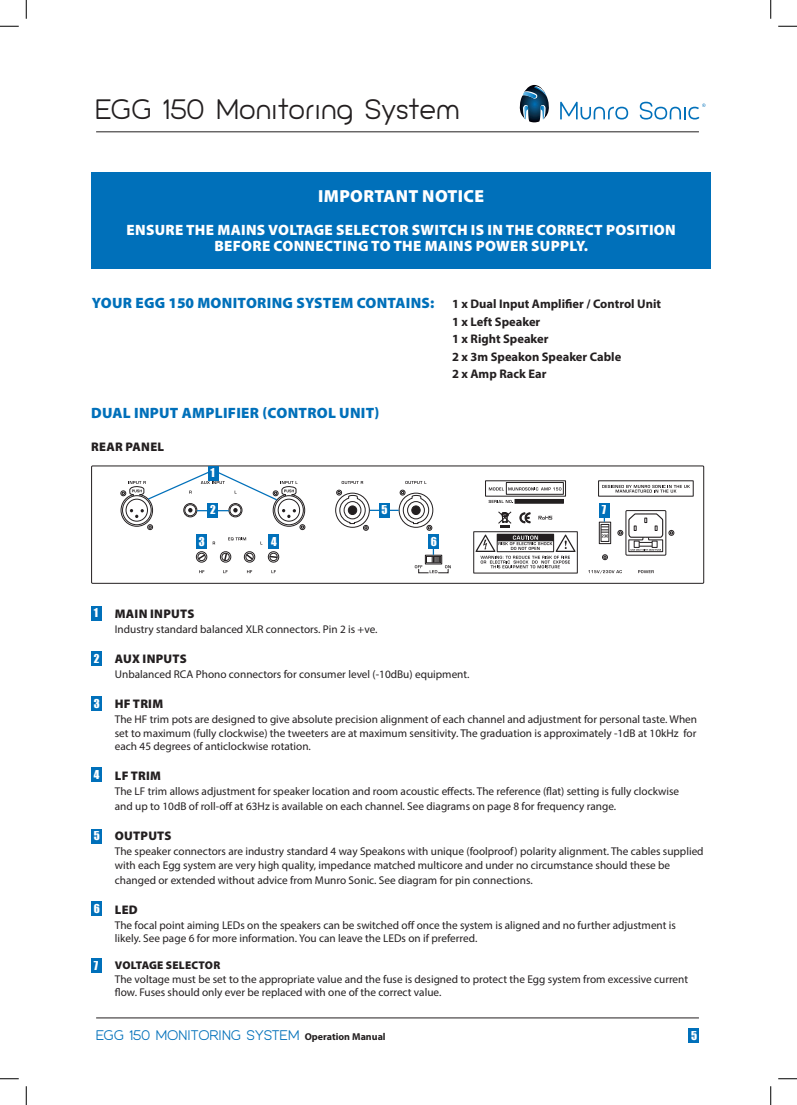
<style>
.page{position:relative;width:797px;height:1105px;background:#fff}
.page>*{position:absolute;margin:0;border:0;box-sizing:border-box;transform-origin:0 0}
.t1{font:26.25px "Munro Sonic";color:#231f20}
.t2{font:900 17.5px "Myriad Pro";letter-spacing:.02em;color:#fff}
.t3{font:900 15px "Myriad Pro";letter-spacing:.02em;color:#0070ba}
.t4{font:900 15px/16.2px "Myriad Pro";letter-spacing:.02em;color:#fff;text-align:center}
.t5{font:13px "Munro Sonic";color:#0070ba}
.t6{font:700 12.5px/17.5px "Myriad Pro";color:#231f20}
.t7{font:900 12.5px "Myriad Pro";letter-spacing:.02em;color:#231f20}
.t8{font:11.25px/13.5px "Myriad Pro";color:#231f20}
.t9{font:11.25px "Impact";color:#fff}
.t10{font:900 11.25px "Myriad Pro";letter-spacing:.02em;color:#231f20}
.s1{font-weight:700;font-size:12.5px;color:#231f20}
.s2{font-family:"Myriad Pro";font-weight:700;font-size:10px;color:#231f20}
</style>
<div class="page">
<hr style="left:96px;top:131px;width:603px;height:1px;background:#231f20">
<hr style="left:96px;top:1017px;width:603px;height:1px;background:#231f20">
<div style="left:688px;top:1028px;width:11px;height:15px;background:#0070ba"></div>
<svg style="left:560px;top:102px;width:68px;height:18px"></svg>
<svg style="left:639px;top:102px;width:66px;height:18px"></svg>
<svg style="left:519px;top:85px;width:30px;height:37px"></svg>
<div style="left:91px;top:466px;width:613px;height:118px;border:1px solid #231f20"></div>
<svg style="left:519px;top:513px;width:11px;height:10px"></svg>
<svg style="left:498px;top:511px;width:14px;height:16px"></svg>
<svg style="left:538px;top:516px;width:14px;height:3px"></svg>
<svg style="left:228px;top:537px;width:18px;height:3px"></svg>
<svg style="left:199px;top:570px;width:5px;height:3px"></svg>
<svg style="left:247px;top:570px;width:5px;height:3px"></svg>
<svg style="left:271px;top:570px;width:5px;height:3px"></svg>
<svg style="left:638px;top:570px;width:15px;height:3px"></svg>
<svg style="left:588px;top:570px;width:34px;height:4px"></svg>
<div style="left:506px;top:482px;width:58px;height:13px;border:1px solid #231f20"></div>
<div style="left:485px;top:480px;width:81px;height:17px;border:1px solid #231f20"></div>
<div style="left:598px;top:480px;width:95px;height:17px;border:1px solid #231f20"></div>
<svg style="left:489px;top:487px;width:72px;height:3px"></svg>
<hr style="left:515px;top:499px;width:48px;height:4px;background:#231f20">
<div style="left:514px;top:499px;width:49px;height:5px;border:1px solid #231f20"></div>
<svg style="left:488px;top:500px;width:25px;height:3px"></svg>
<div style="left:497px;top:534px;width:57px;height:18px;border:1px solid #231f20"></div>
<div style="left:473px;top:531px;width:104px;height:42px;border:1px solid #231f20"></div>
<div style="left:497px;top:534px;width:56px;height:7px;background:#231f20"></div>
<svg style="left:475px;top:535px;width:100px;height:33px"></svg>
<svg style="left:602px;top:485px;width:88px;height:8px"></svg>
<div style="left:335px;top:493px;width:35px;height:35px;border:1px solid #231f20;border-radius:50%"></div>
<div style="left:625px;top:510px;width:41px;height:45px;border:1px solid #231f20"></div>
<div style="left:599px;top:522px;width:12px;height:22px;border:1px solid #231f20"></div>
<div style="left:600px;top:524px;width:9px;height:18px;border:1px solid #231f20"></div>
<div style="left:399px;top:493px;width:34px;height:35px;border:1px solid #231f20;border-radius:50%"></div>
<div style="left:196px;top:551px;width:11px;height:11px;border:1px solid #231f20;border-radius:50%"></div>
<svg style="left:196px;top:553px;width:11px;height:8px"></svg>
<svg style="left:219px;top:551px;width:12px;height:12px"></svg>
<svg style="left:243px;top:551px;width:13px;height:12px"></svg>
<svg style="left:267px;top:551px;width:13px;height:12px"></svg>
<svg style="left:618px;top:513px;width:45px;height:39px"></svg>
<svg style="left:602px;top:555px;width:5px;height:5px"></svg>
<svg style="left:669px;top:530px;width:5px;height:5px"></svg>
<div style="left:92px;top:172px;width:618px;height:96px;background:#0070ba"></div>
<div style="left:91px;top:606px;width:11px;height:15px;background:#0070ba"></div>
<div style="left:91px;top:651px;width:11px;height:15px;background:#0070ba"></div>
<div style="left:91px;top:696px;width:11px;height:15px;background:#0070ba"></div>
<div style="left:91px;top:767px;width:11px;height:15px;background:#0070ba"></div>
<div style="left:91px;top:829px;width:11px;height:14px;background:#0070ba"></div>
<div style="left:91px;top:901px;width:11px;height:15px;background:#0070ba"></div>
<div style="left:91px;top:958px;width:11px;height:15px;background:#0070ba"></div>
<div style="left:196px;top:534px;width:11px;height:15px;background:#0070ba"></div>
<div style="left:268px;top:534px;width:11px;height:15px;background:#0070ba"></div>
<div style="left:379px;top:503px;width:10px;height:15px;background:#0070ba"></div>
<div style="left:428px;top:534px;width:11px;height:15px;background:#0070ba"></div>
<div style="left:599px;top:503px;width:10px;height:15px;background:#0070ba"></div>
<svg style="left:336px;top:466px;width:43px;height:64px"></svg>
<svg style="left:388px;top:466px;width:44px;height:64px"></svg>
<svg style="left:415px;top:549px;width:36px;height:25px"></svg>
<svg style="left:120px;top:471px;width:185px;height:59px"></svg>
<div style="left:208px;top:466px;width:10px;height:14px;background:#0070ba"></div>
<svg style="left:601px;top:518px;width:8px;height:19px"></svg>
<svg style="left:0;top:25px;width:19px;height:2px"></svg>
<svg style="left:778px;top:25px;width:19px;height:2px"></svg>
<svg style="left:0;top:1078px;width:19px;height:1px"></svg>
<svg style="left:778px;top:1078px;width:19px;height:1px"></svg>
<svg style="left:25px;top:0;width:2px;height:19px"></svg>
<svg style="left:25px;top:1086px;width:2px;height:19px"></svg>
<svg style="left:770px;top:0;width:1px;height:19px"></svg>
<svg style="left:770px;top:1086px;width:1px;height:19px"></svg>
<h1 class="t1" style="left:95px;top:99px;width:366px">EGG 150 Monitoring System</h1>
<h2 class="t2" style="left:318px;top:185px;width:167px">IMPORTANT NOTICE</h2>
<h3 class="t4" style="left:127px;top:221px;width:550px">ENSURE THE MAINS VOLTAGE SELECTOR SWITCH IS IN THE CORRECT POSITION<br>BEFORE CONNECTING TO THE MAINS POWER SUPPLY.</h3>
<h3 class="t3" style="left:92px;top:293px;width:570px">YOUR EGG 150 MONITORING SYSTEM CONTAINS: <span class="s1">1 x Dual Input Amplifier / Control Unit</span></h3>
<p class="t6" style="left:452px;top:313px;width:171px">1 x Left Speaker<br>1 x Right Speaker<br>2 x 3m Speakon Speaker Cable<br>2 x Amp Rack Ear</p>
<h3 class="t3" style="left:91px;top:403px;width:290px">DUAL INPUT AMPLIFIER (CONTROL UNIT)</h3>
<p class="t7" style="left:91px;top:438px;width:74px">REAR PANEL</p>
<p class="t9" style="left:210px;top:464px;width:6px">1</p>
<p class="t9" style="left:210px;top:501px;width:7px">2</p>
<p class="t9" style="left:199px;top:532px;width:7px">3</p>
<p class="t9" style="left:271px;top:532px;width:7px">4</p>
<p class="t9" style="left:381px;top:501px;width:8px">5</p>
<p class="t9" style="left:431px;top:532px;width:8px">6</p>
<p class="t9" style="left:602px;top:501px;width:6px">7</p>
<p class="t9" style="left:94px;top:604px;width:6px">1</p>
<p class="t9" style="left:94px;top:649px;width:7px">2</p>
<p class="t9" style="left:94px;top:695px;width:7px">3</p>
<p class="t9" style="left:94px;top:766px;width:7px">4</p>
<p class="t9" style="left:94px;top:827px;width:8px">5</p>
<p class="t9" style="left:94px;top:899px;width:8px">6</p>
<p class="t9" style="left:94px;top:956px;width:6px">7</p>
<p class="t7" style="left:115px;top:606px;width:81px">MAIN INPUTS</p>
<p class="t8" style="left:115px;top:623px;width:264px">Industry standard balanced XLR connectors. Pin 2 is +ve.</p>
<p class="t7" style="left:115px;top:651px;width:73px">AUX INPUTS</p>
<p class="t8" style="left:115px;top:668px;width:356px">Unbalanced RCA Phono connectors for consumer level (-10dBu) equipment.</p>
<p class="t7" style="left:115px;top:696px;width:50px">HF TRIM</p>
<p class="t8" style="left:115px;top:713px;width:584px;text-align:justify">The HF trim pots are designed to give absolute precision alignment of each channel and adjustment for personal taste. When set to maximum (fully clockwise) the tweeters are at maximum sensitivity. The graduation is approximately -1dB at 10kHz for each 45 degrees of anticlockwise rotation.</p>
<p class="t7" style="left:115px;top:768px;width:48px">LF TRIM</p>
<p class="t8" style="left:115px;top:784px;width:566px;line-height:15px">The LF trim allows adjustment for speaker location and room acoustic effects. The reference (flat) setting is fully clockwise and up to 10dB of roll-off at 63Hz is available on each channel. See diagrams on page 8 for frequency range.</p>
<p class="t7" style="left:115px;top:828px;width:58px">OUTPUTS</p>
<p class="t8" style="left:115px;top:845px;width:590px">The speaker connectors are industry standard 4 way Speakons with unique (foolproof) polarity alignment. The cables supplied with each Egg system are very high quality, impedance matched multicore and under no circumstance should these be</p>
<p class="t8" style="left:115px;top:873px;width:419px">changed or extended without advice from Munro Sonic. See diagram for pin connections.</p>
<p class="t7" style="left:115px;top:901px;width:24px">LED</p>
<p class="t8" style="left:115px;top:918px;width:562px">The focal point aiming LEDs on the speakers can be switched off once the system is aligned and no further adjustment is likely. See page 6 for more information. You can leave the LEDs on if preferred.</p>
<p class="t10" style="left:115px;top:958px;width:107px">VOLTAGE SELECTOR</p>
<p class="t8" style="left:115px;top:972px;width:575px">The voltage must be set to the appropriate value and the fuse is designed to protect the Egg system from excessive current flow. Fuses should only ever be replaced with one of the correct value.</p>
<p class="t5" style="left:96px;top:1030px;width:291px">EGG 150 MONITORING SYSTEM <span class="s2">Operation Manual</span></p>
<p class="t9" style="left:691px;top:1027px;width:8px">5</p>
</div>
